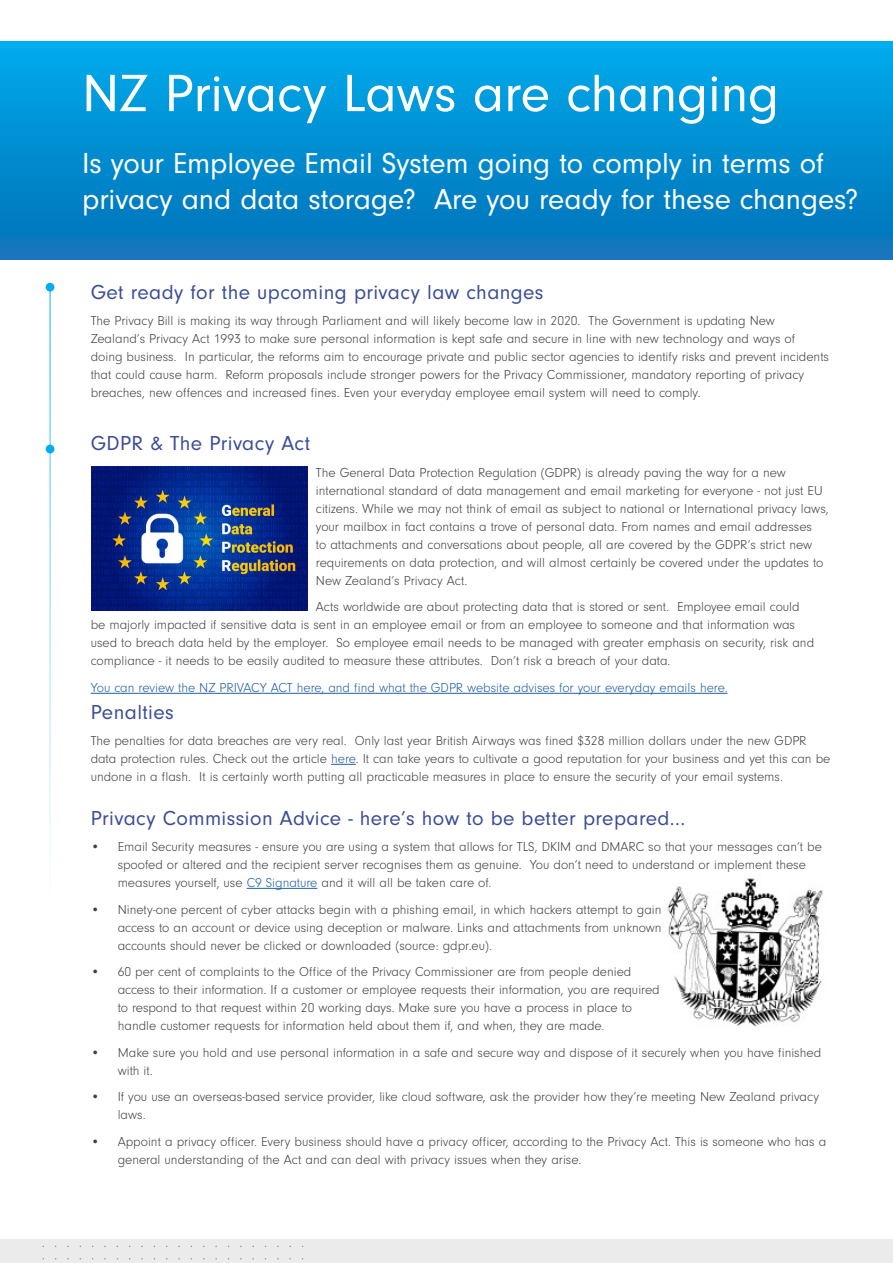
<style>
.page{position:relative;width:893px;height:1263px;background:#fff}
.page>*{position:absolute;margin:0;border:0;box-sizing:border-box;transform-origin:0 0}
.t1{font:54.45px "Neuzeit Gro";color:#fff}
.t2{font:30px/36px "Neuzeit Gro";color:#fff}
.t3{font:21px "Neuzeit Gro";letter-spacing:.02em;color:#3b4d96}
.t4{font:300 13.5px/18px "Neuzeit Gro";color:#414042}
.t5{font:300 13.5px "Neuzeit Gro";color:#215e9e}
.s1{color:#215e9e}
</style>
<div class="page">
<div style="left:0;top:1239px;width:893px;height:24px;background:#ebebec"></div>
<svg style="left:0;top:41px;width:893px;height:218px;background:#028ed2"></svg>
<hr style="left:91px;top:693px;width:637px;height:1px;background:#215e9e">
<svg style="left:331px;top:764px;width:25px;height:1px"></svg>
<hr style="left:247px;top:888px;width:70px;height:1px;background:#215e9e">
<hr style="left:50px;top:287px;width:1px;height:622px;background:#00aeef">
<div style="left:46px;top:283px;width:8px;height:9px;background:#00aeef;border-radius:50%"></div>
<div style="left:46px;top:445px;width:8px;height:8px;background:#00aeef;border-radius:50%"></div>
<img style="left:667px;top:878px;width:156px;height:149px">
<img style="left:91px;top:467px;width:216px;height:144px">
<h1 class="t1" style="left:82px;top:64px;width:699px">NZ Privacy Laws are changing</h1>
<h2 class="t2" style="left:82px;top:145px;width:778px">Is your Employee Email System going to comply in terms of privacy and data storage? Are you ready for these changes?</h2>
<h3 class="t3" style="left:91px;top:281px;width:454px">Get ready for the upcoming privacy law changes</h3>
<p class="t4" style="left:91px;top:312px;width:740px">The Privacy Bill is making its way through Parliament and will likely become law in 2020. The Government is updating New Zealand’s Privacy Act 1993 to make sure personal information is kept safe and secure in line with new technology and ways of doing business. In particular, the reforms aim to encourage private and public sector agencies to identify risks and prevent incidents that could cause harm. Reform proposals include stronger powers for the Privacy Commissioner, mandatory reporting of privacy breaches, new offences and increased fines. Even your everyday employee email system will need to comply.</p>
<h3 class="t3" style="left:91px;top:432px;width:221px">GDPR &amp; The Privacy Act</h3>
<p class="t4" style="left:316px;top:464px;width:514px">The General Data Protection Regulation (GDPR) is already paving the way for a new international standard of data management and email marketing for everyone - not just EU citizens. While we may not think of email as subject to national or International privacy laws, your mailbox in fact contains a trove of personal data. From names and email addresses<br>to attachments and conversations about people, all are covered by the GDPR’s strict new requirements on data protection, and will almost certainly be covered under the updates to New Zealand’s Privacy Act.</p>
<p class="t4" style="left:91px;top:598px;width:725px;text-indent:225px">Acts worldwide are about protecting data that is stored or sent. Employee email could be majorly impacted if sensitive data is sent in an employee email or from an employee to someone and that information was used to breach data held by the employer. So employee email needs to be managed with greater emphasis on security, risk and compliance - it needs to be easily audited to measure these attributes. Don’t risk a breach of your data.</p>
<p class="t5" style="left:91px;top:680px;width:638px">You can review the NZ PRIVACY ACT here, and find what the GDPR website advises for your everyday emails here.</p>
<h3 class="t3" style="left:91px;top:700px;width:85px">Penalties</h3>
<p class="t4" style="left:91px;top:732px;width:741px">The penalties for data breaches are very real. Only last year British Airways was fined $328 million dollars under the new GDPR data protection rules. Check out the article <span class="s1">here</span>. It can take years to cultivate a good reputation for your business and yet this can be undone in a flash. It is certainly worth putting all practicable measures in place to ensure the security of your email systems.</p>
<h3 class="t3" style="left:91px;top:806px;width:596px">Privacy Commission Advice - here’s how to be better prepared...</h3>
<p class="t4" style="left:118px;top:838px;width:706px;text-indent:-27px">• Email Security measures - ensure you are using a system that allows for TLS, DKIM and DMARC so that your messages can’t be spoofed or altered and the recipient server recognises them as genuine. You don’t need to understand or implement these measures yourself, use <span class="s1">C9 Signature</span> and it will all be taken care of.</p>
<p class="t4" style="left:118px;top:900px;width:545px;text-align:justify;text-indent:-27px">• Ninety-one percent of cyber attacks begin with a phishing email, in which hackers attempt to gain access to an account or device using deception or malware. Links and attachments from unknown accounts should never be clicked or downloaded (source: gdpr.eu).</p>
<p class="t4" style="left:118px;top:963px;width:544px;text-indent:-27px">• 60 per cent of complaints to the Office of the Privacy Commissioner are from people denied access to their information. If a customer or employee requests their information, you are required to respond to that request within 20 working days. Make sure you have a process in place to handle customer requests for information held about them if, and when, they are made.</p>
<p class="t4" style="left:118px;top:1043px;width:705px;text-indent:-27px">• Make sure you hold and use personal information in a safe and secure way and dispose of it securely when you have finished with it.</p>
<p class="t4" style="left:118px;top:1088px;width:703px;text-indent:-27px">• If you use an overseas-based service provider, like cloud software, ask the provider how they’re meeting New Zealand privacy laws.</p>
<p class="t4" style="left:118px;top:1132px;width:710px;text-indent:-27px">• Appoint a privacy officer. Every business should have a privacy officer, according to the Privacy Act. This is someone who has a general understanding of the Act and can deal with privacy issues when they arise.</p>
</div>
